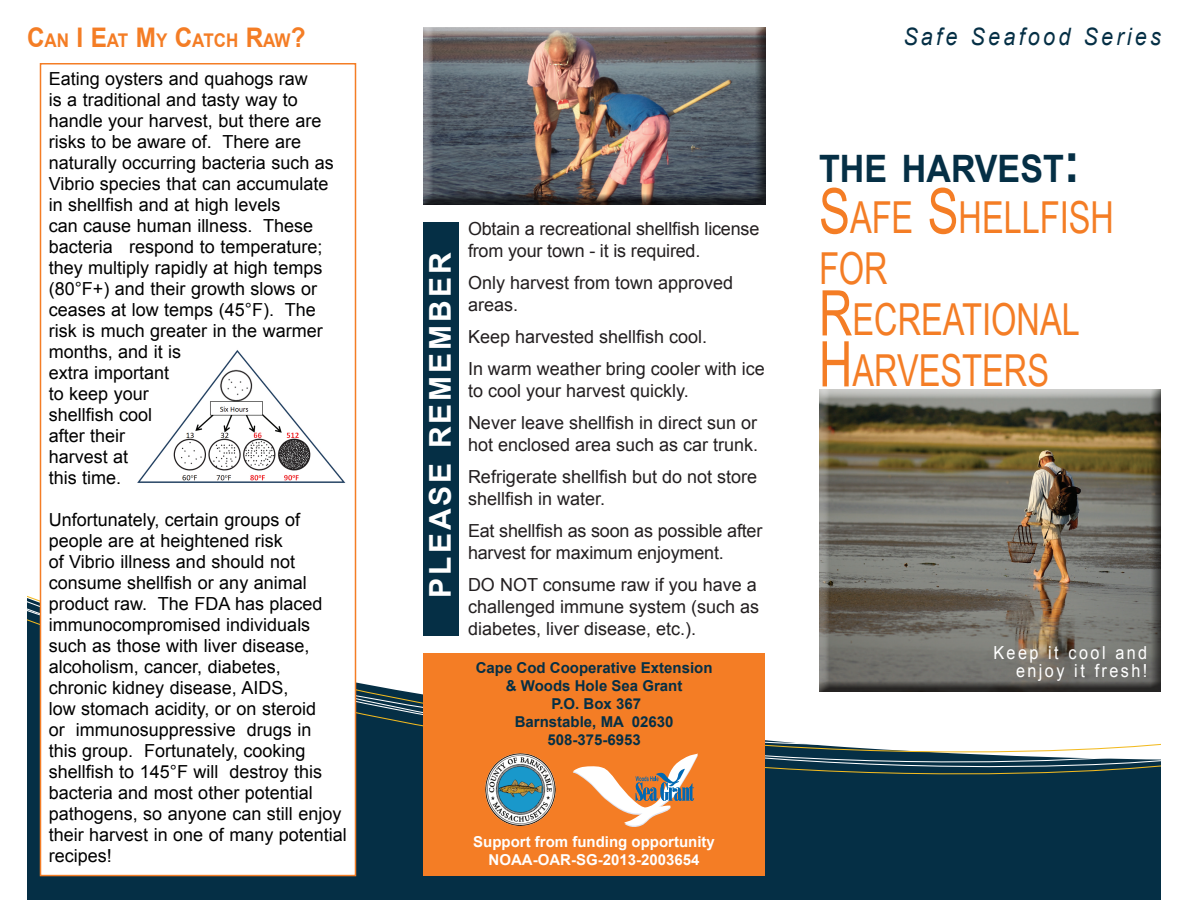
<style>
.page{position:relative;width:1188px;height:918px;background:#fff}
.page>*{position:absolute;margin:0;border:0;box-sizing:border-box;transform-origin:0 0}
.t1{font:44.1px/51px "Arial Narrow";color:#f47d25;scale:.9 1}
.t2{font:700 37.8px "Arial";color:#052f45;scale:.9 1}
.t3{font:700 30px "Arial";letter-spacing:.1em;color:#fff}
.t4{font:italic 24px "Arial";letter-spacing:.15em;color:#052f45;scale:.9 1}
.t5{font:700 18.9px "Arial";letter-spacing:-.055em;color:#f47d25;scale:.9 1}
.t6{font:18px/21px "Arial";color:#000}
.t7{font:18px/32.4px "Arial";color:#231f20}
.t8{font:18px/18px "Arial";letter-spacing:.15em;color:#fff;text-align:right;scale:.9 1}
.t9{font:700 15px/18px "Arial";color:#052f45;text-align:center}
.t10{font:700 15px/18px "Arial";color:#fff;text-align:center}
.s1{font-size:27px}
.s2{font-size:54px}
.s3{font-size:63px}
</style>
<div class="page">
<div style="left:27px;top:775px;width:1134px;height:125px;background:#052f45"></div>
<svg style="left:27px;top:594px;width:1134px;height:181px"></svg>
<div style="left:421px;top:27px;width:345px;height:179px;background:#231f20;opacity:.75"></div>
<div style="left:818px;top:389px;width:344px;height:305px;background:#231f20;opacity:.75"></div>
<div style="left:40px;top:64px;width:316px;height:812px;background:#fff"></div>
<div style="left:40px;top:63px;width:316px;height:813px;border:2px solid #f47d25"></div>
<img style="left:137px;top:350px;width:209px;height:133px">
<div style="left:423px;top:653px;width:342px;height:223px;background:#f47d25"></div>
<img style="left:485px;top:754px;width:71px;height:71px">
<svg style="left:573px;top:754px;width:125px;height:73px"></svg>
<div style="left:423px;top:222px;width:36px;height:414px;background:#052f45"></div>
<p class="t5" style="left:27px;top:27px;width:311px"><span class="s1">C</span>AN <span class="s1">I E</span>AT <span class="s1">M</span>Y <span class="s1">C</span>ATCH <span class="s1">R</span>AW<span class="s1">?</span></p>
<p class="t6" style="left:49px;top:68px;width:287px">Eating oysters and quahogs raw<br>is a traditional and tasty way to handle your harvest, but there are risks to be aware of. There are naturally occurring bacteria such as<br>Vibrio species that can accumulate in shellfish and at high levels<br>can cause human illness. These bacteria respond to temperature; they multiply rapidly at high temps (80°F+) and their growth slows or ceases at low temps (45°F). The risk is much greater in the warmer months, and it is<br>extra important<br>to keep your<br>shellfish cool<br>after their<br>harvest at<br>this time.</p>
<p class="t6" style="left:49px;top:510px;width:300px">Unfortunately, certain groups of people are at heightened risk<br>of Vibrio illness and should not consume shellfish or any animal product raw. The FDA has placed immunocompromised individuals such as those with liver disease, alcoholism, cancer, diabetes,<br>chronic kidney disease, AIDS,<br>low stomach acidity, or on steroid<br>or immunosuppressive drugs in<br>this group. Fortunately, cooking shellfish to 145°F will destroy this bacteria and most other potential pathogens, so anyone can still enjoy their harvest in one of many potential recipes!</p>
<h3 class="t3" style="left:420px;top:598px;width:347px;rotate:-90deg">PLEASE REMEMBER</h3>
<p class="t7" style="left:468px;top:218px;width:293px;line-height:21.6px">Obtain a recreational shellfish license from your town - it is required.</p>
<p class="t7" style="left:468px;top:272px;width:267px;line-height:21.6px">Only harvest from town approved areas.</p>
<p class="t7" style="left:468px;top:321px;width:298px">Keep harvested shellfish cool.<br>In warm weather bring cooler with ice</p>
<p class="t7" style="left:468px;top:375px;width:291px">to cool your harvest quickly.<br>Never leave shellfish in direct sun or</p>
<p class="t7" style="left:468px;top:429px;width:292px">hot enclosed area such as car trunk.<br>Refrigerate shellfish but do not store</p>
<p class="t7" style="left:468px;top:483px;width:296px">shellfish in water.<br>Eat shellfish as soon as possible after</p>
<p class="t7" style="left:468px;top:537px;width:290px">harvest for maximum enjoyment.<br>DO NOT consume raw if you have a</p>
<p class="t7" style="left:468px;top:596px;width:293px;line-height:21.6px">challenged immune system (such as diabetes, liver disease, etc.).</p>
<p class="t9" style="left:476px;top:659px;width:238px">Cape Cod Cooperative Extension &amp; Woods Hole Sea Grant<br>P.O. Box 367<br>Barnstable, MA 02630<br>508-375-6953</p>
<p class="t10" style="left:473px;top:833px;width:243px">Support from funding opportunity<br>NOAA-OAR-SG-2013-2003654</p>
<h3 class="t4" style="left:903px;top:21px;width:288px">Safe Seafood Series</h3>
<h2 class="t2" style="left:819px;top:144px;width:292px">THE HARVEST<span class="s2">:</span></h2>
<h1 class="t1" style="left:819px;top:191px;width:329px"><span class="s3">S</span>AFE <span class="s3">S</span>HELLFISH<br>FOR<br><span class="s3">R</span>ECREATIONAL<br><span class="s3">H</span>ARVESTERS</h1>
<p class="t8" style="left:993px;top:644px;width:173px">Keep it cool and enjoy it fresh!</p>
</div>
